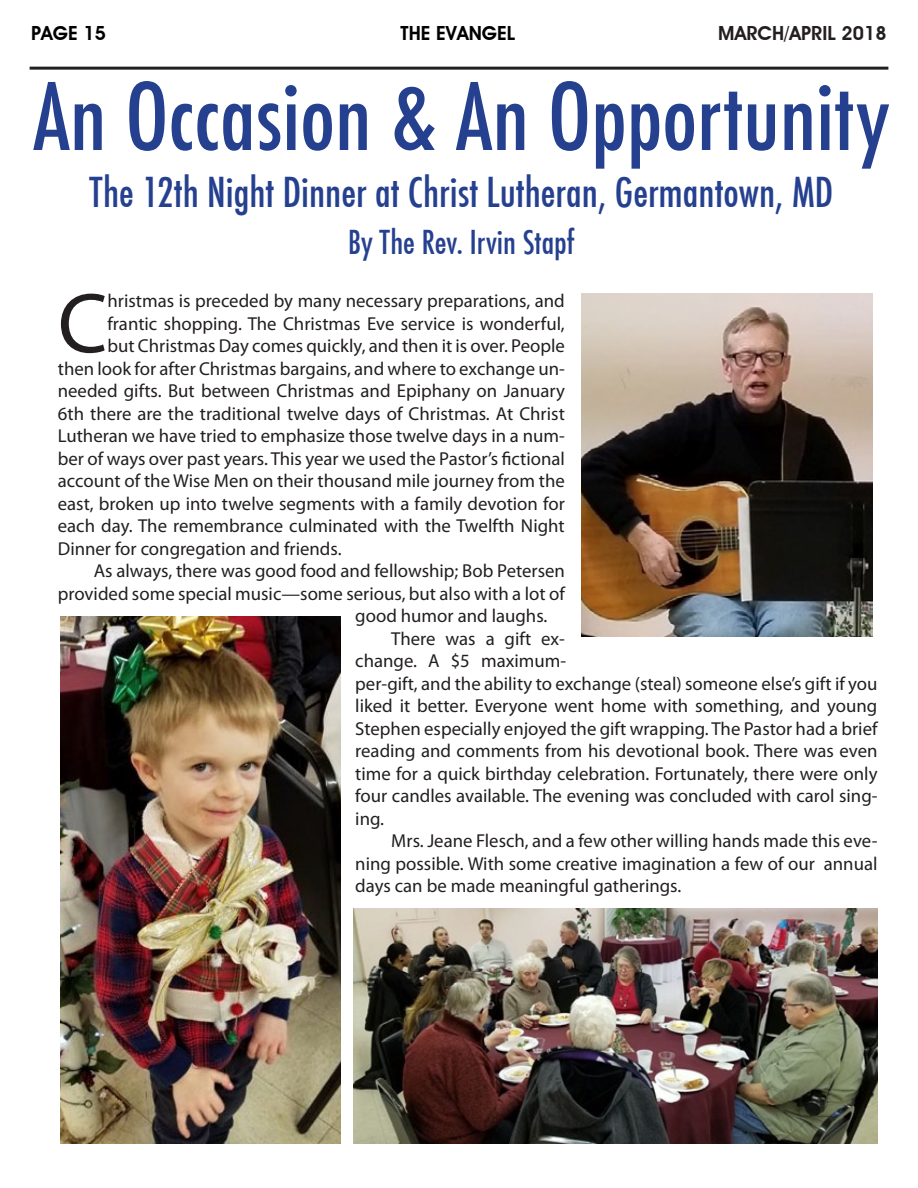
<style>
.page{position:relative;width:918px;height:1188px;background:#fff}
.page>*{position:absolute;margin:0;border:0;box-sizing:border-box;transform-origin:0 0}
.t1{font:condensed 102px "ST Function";color:#25408f}
.t2{font:85.5px "Myriad Pro";color:#231f20}
.t3{font:condensed 45px "ST Function";color:#25408f}
.t4{font:condensed 36px "ST Function";color:#25408f}
.t5{font:600 19.5px "Advantage";color:#000}
.t6{font:600 19.5px "Advantage";color:#231f20}
.t7{font:18.75px "Myriad Pro";color:#231f20}
</style>
<div class="page">
<hr style="left:30px;top:67px;width:858px;height:3px;background:#231f20">
<img style="left:581px;top:293px;width:291px;height:343px">
<img style="left:61px;top:617px;width:279px;height:527px">
<img style="left:353px;top:909px;width:525px;height:235px">
<p class="t5" style="left:31px;top:21px;width:76px">PAGE 15</p>
<p class="t5" style="left:401px;top:21px;width:116px">THE EVANGEL</p>
<p class="t6" style="left:718px;top:21px;width:170px">MARCH/APRIL 2018</p>
<h1 class="t1" style="left:33px;top:61px;width:858px">An Occasion &amp; An Opportunity</h1>
<h3 class="t3" style="left:90px;top:168px;width:745px">The 12th Night Dinner at Christ Lutheran, Germantown, MD</h3>
<h3 class="t4" style="left:348px;top:222px;width:228px">By The Rev. Irvin Stapf</h3>
<h2 class="t2" style="left:58px;top:271px;width:51px">C</h2>
<p class="t7" style="left:107px;top:289px;width:459px">hristmas is preceded by many necessary preparations, and</p>
<p class="t7" style="left:107px;top:312px;width:459px">frantic shopping. The Christmas Eve service is wonderful,</p>
<p class="t7" style="left:107px;top:334px;width:459px">but Christmas Day comes quickly, and then it is over. People</p>
<p class="t7" style="left:58px;top:357px;width:509px">then look for after Christmas bargains, and where to exchange un-</p>
<p class="t7" style="left:58px;top:379px;width:509px">needed gifts. But between Christmas and Epiphany on January</p>
<p class="t7" style="left:58px;top:402px;width:509px">6th there are the traditional twelve days of Christmas. At Christ</p>
<p class="t7" style="left:58px;top:424px;width:509px">Lutheran we have tried to emphasize those twelve days in a num-</p>
<p class="t7" style="left:58px;top:447px;width:509px">ber of ways over past years. This year we used the Pastor’s fictional</p>
<p class="t7" style="left:58px;top:469px;width:509px">account of the Wise Men on their thousand mile journey from the</p>
<p class="t7" style="left:58px;top:492px;width:508px">east, broken up into twelve segments with a family devotion for</p>
<p class="t7" style="left:58px;top:514px;width:508px">each day. The remembrance culminated with the Twelfth Night</p>
<p class="t7" style="left:58px;top:537px;width:285px">Dinner for congregation and friends.</p>
<p class="t7" style="left:94px;top:559px;width:473px">As always, there was good food and fellowship; Bob Petersen</p>
<p class="t7" style="left:58px;top:582px;width:508px">provided some special music—some serious, but also with a lot of</p>
<p class="t7" style="left:355px;top:604px;width:194px">good humor and laughs.</p>
<p class="t7" style="left:391px;top:627px;width:175px">There was a gift ex-</p>
<p class="t7" style="left:355px;top:649px;width:212px">change. A $5 maximum-</p>
<p class="t7" style="left:355px;top:672px;width:524px">per-gift, and the ability to exchange (steal) someone else’s gift if you</p>
<p class="t7" style="left:355px;top:694px;width:524px">liked it better. Everyone went home with something, and young</p>
<p class="t7" style="left:355px;top:717px;width:524px">Stephen especially enjoyed the gift wrapping. The Pastor had a brief</p>
<p class="t7" style="left:355px;top:739px;width:524px">reading and comments from his devotional book. There was even</p>
<p class="t7" style="left:355px;top:762px;width:524px">time for a quick birthday celebration. Fortunately, there were only</p>
<p class="t7" style="left:355px;top:784px;width:524px">four candles available. The evening was concluded with carol sing-</p>
<p class="t7" style="left:355px;top:807px;width:30px">ing.</p>
<p class="t7" style="left:391px;top:829px;width:488px">Mrs. Jeane Flesch, and a few other willing hands made this eve-</p>
<p class="t7" style="left:355px;top:852px;width:524px">ning possible. With some creative imagination a few of our annual</p>
<p class="t7" style="left:355px;top:874px;width:328px">days can be made meaningful gatherings.</p>
</div>
